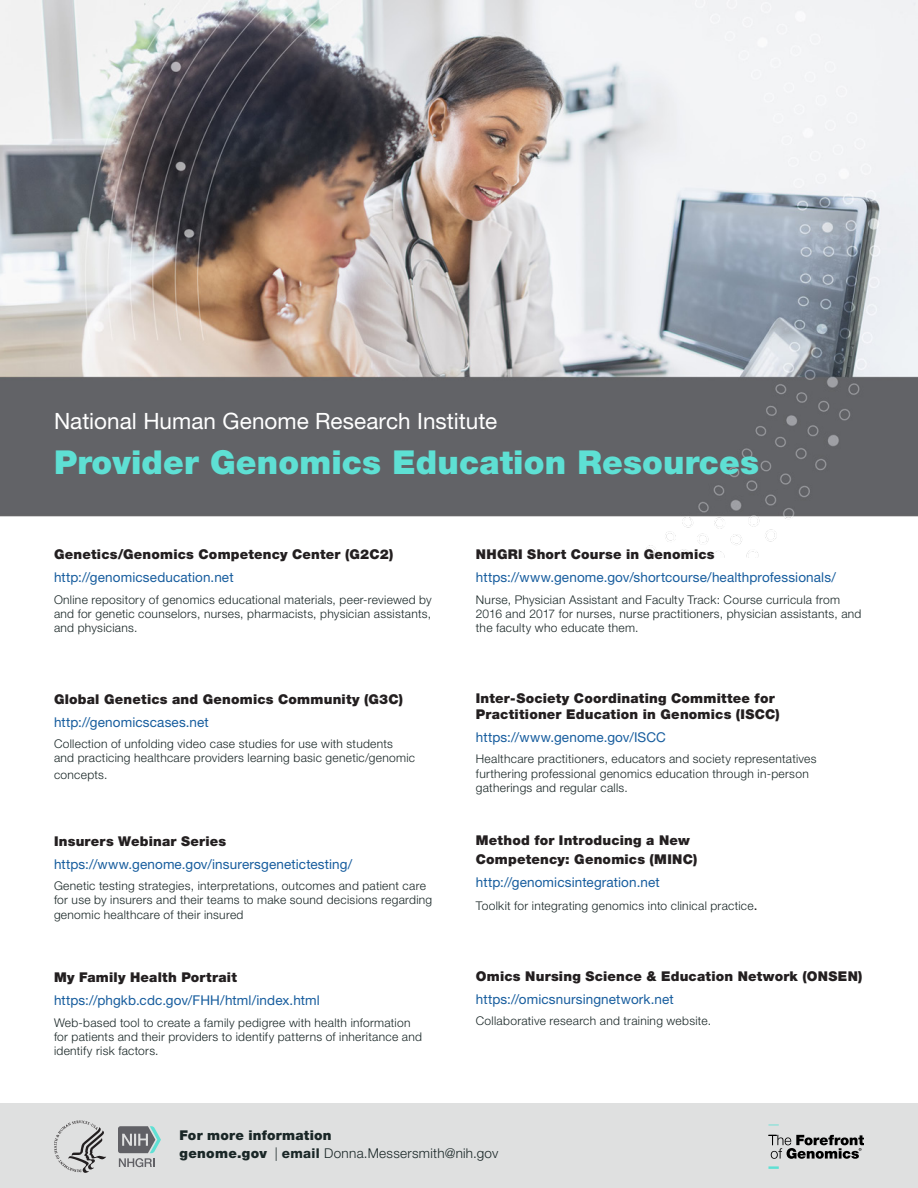
<style>
.page{position:relative;width:918px;height:1188px;background:#fff}
.page>*{position:absolute;margin:0;border:0;box-sizing:border-box;transform-origin:0 0}
.t1{font:900 33px "Helvetica Neue LT Std";letter-spacing:.005em;color:#5ee0d4}
.t2{font:22.5px "Helvetica Neue LT Std";color:#fff}
.Body_paragraph{font:900 13.5px/16.2px "Helvetica Neue LT Std";letter-spacing:.015em;color:#231f20}
.Body_paragraph-2{font:13.5px "Helvetica Neue LT Std";letter-spacing:.01em;color:#175d9e}
.t3{font:900 13.5px/18px "Helvetica Neue LT Std";letter-spacing:.015em;color:#1a2727}
.Body_paragraph-3{font:300 12px/14.4px "Helvetica Neue LT Std";letter-spacing:.025em;color:#1a2727}
.s1{font-weight:400;font-size:13.5px;color:#231f20}
.s2{font-weight:300}
.s3{font-weight:800}
</style>
<div class="page">
<img style="left:0;top:0;width:918px;height:558px">
<div style="left:0;top:1104px;width:918px;height:84px;background:#dfe0e0"></div>
<svg style="left:768px;top:1166px;width:11px;height:3px"></svg>
<svg style="left:768px;top:1135px;width:96px;height:24px"></svg>
<svg style="left:118px;top:1126px;width:43px;height:41px"></svg>
<svg style="left:54px;top:1120px;width:52px;height:53px"></svg>
<p class="t2" style="left:54px;top:407px;width:445px">National Human Genome Research Institute</p>
<p class="t1" style="left:54px;top:442px;width:707px">Provider Genomics Education Resources</p>
<p class="Body_paragraph" style="left:54px;top:546px;width:341px">Genetics/Genomics Competency Center (G2C2)</p>
<p class="Body_paragraph-2" style="left:54px;top:570px;width:181px">http://genomicseducation.net</p>
<p class="Body_paragraph-3" style="left:54px;top:592px;width:379px;text-align:justify">Online repository of genomics educational materials, peer-reviewed by and for genetic counselors, nurses, pharmacists, physician assistants, and physicians.</p>
<p class="Body_paragraph" style="left:54px;top:691px;width:351px">Global Genetics and Genomics Community (G3C)</p>
<p class="Body_paragraph-2" style="left:54px;top:714px;width:156px">http://genomicscases.net</p>
<p class="Body_paragraph-3" style="left:54px;top:736px;width:363px">Collection of unfolding video case studies for use with students and practicing healthcare providers learning basic genetic/genomic</p>
<p class="Body_paragraph-3" style="left:54px;top:767px;width:55px">concepts.</p>
<p class="Body_paragraph" style="left:54px;top:833px;width:174px">Insurers Webinar Series</p>
<p class="Body_paragraph-2" style="left:54px;top:856px;width:300px">https://www.genome.gov/insurersgenetictesting/</p>
<p class="Body_paragraph-3" style="left:54px;top:878px;width:380px">Genetic testing strategies, interpretations, outcomes and patient care for use by insurers and their teams to make sound decisions regarding genomic healthcare of their insured</p>
<p class="Body_paragraph" style="left:54px;top:969px;width:184px">My Family Health Portrait</p>
<p class="Body_paragraph-2" style="left:54px;top:993px;width:267px">https://phgkb.cdc.gov/FHH/html/index.html</p>
<p class="Body_paragraph-3" style="left:54px;top:1015px;width:370px">Web-based tool to create a family pedigree with health information for patients and their providers to identify patterns of inheritance and identify risk factors.</p>
<p class="Body_paragraph" style="left:476px;top:546px;width:240px">NHGRI Short Course in Genomics</p>
<p class="Body_paragraph-2" style="left:476px;top:570px;width:362px">https://www.genome.gov/shortcourse/healthprofessionals/</p>
<p class="Body_paragraph-3" style="left:476px;top:592px;width:387px">Nurse, Physician Assistant and Faculty Track: Course curricula from<br>2016 and 2017 for nurses, nurse practitioners, physician assistants, and the faculty who educate them.</p>
<p class="Body_paragraph" style="left:476px;top:690px;width:305px">Inter-Society Coordinating Committee for<br>Practitioner Education in Genomics (ISCC)</p>
<p class="Body_paragraph-2" style="left:476px;top:729px;width:192px">https://www.genome.gov/ISCC</p>
<p class="Body_paragraph-3" style="left:476px;top:752px;width:342px">Healthcare practitioners, educators and society representatives furthering professional genomics education through in-person gatherings and regular calls.</p>
<p class="Body_paragraph" style="left:476px;top:830px;width:223px;line-height:19.5px">Method for Introducing a New<br>Competency: Genomics (MINC)</p>
<p class="Body_paragraph-2" style="left:476px;top:874px;width:185px">http://genomicsintegration.net</p>
<p class="Body_paragraph-3" style="left:476px;top:898px;width:283px">Toolkit for integrating genomics into clinical practice<span class="s1">.</span></p>
<p class="Body_paragraph" style="left:476px;top:968px;width:388px">Omics Nursing Science &amp; Education Network (ONSEN)</p>
<p class="Body_paragraph-2" style="left:476px;top:991px;width:199px">https://omicsnursingnetwork.net</p>
<p class="Body_paragraph-3" style="left:476px;top:1014px;width:237px">Collaborative research and training website.</p>
<p class="t3" style="left:180px;top:1126px;width:320px">For more information<br>genome.gov <span class="s2">|</span> <span class="s3">email</span> <span class="s2">Donna.Messersmith@nih.gov</span></p>
</div>
